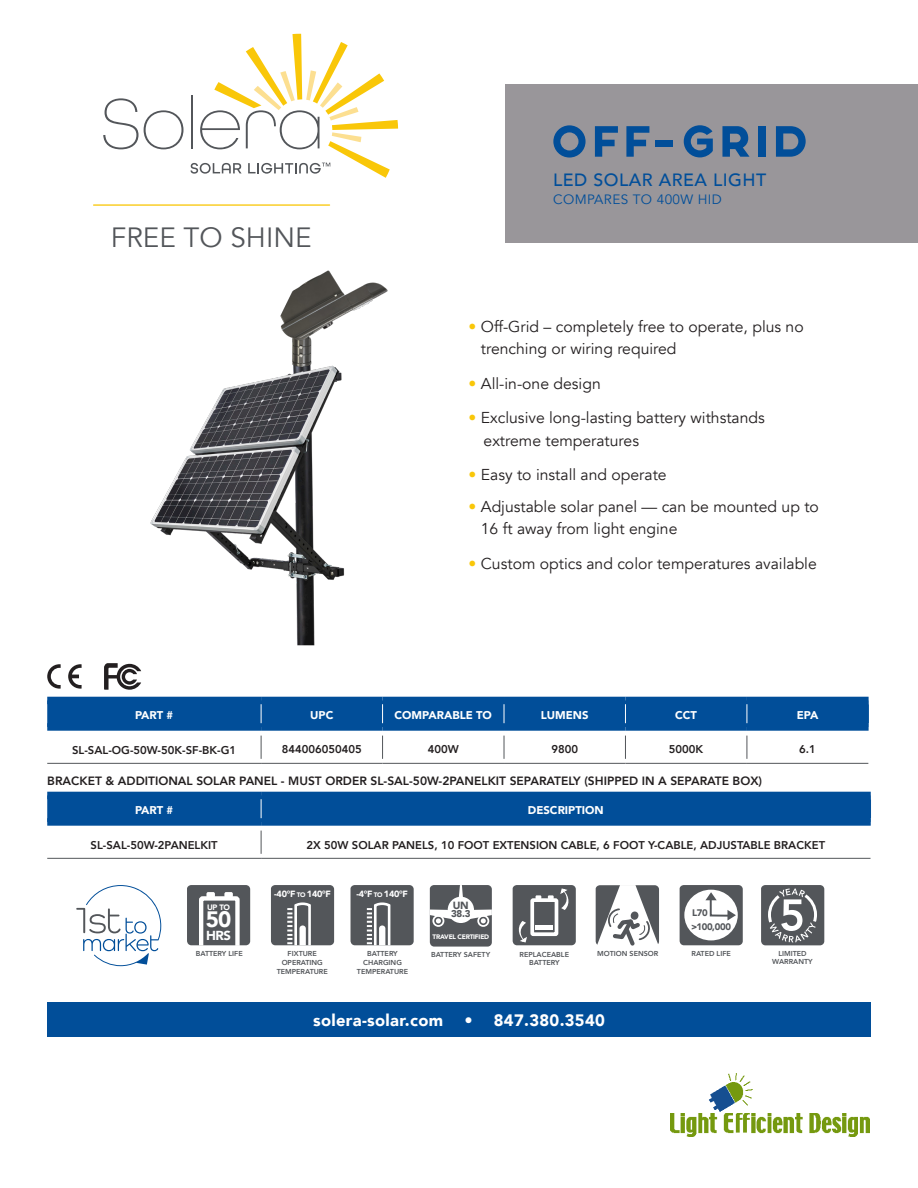
<style>
.page{position:relative;width:918px;height:1188px;background:#fff}
.page>*{position:absolute;margin:0;border:0;box-sizing:border-box;transform-origin:0 0}
.t1{font:27.75px "Avenir";color:#53565a}
.t2{font:900 22.2px "Avenir";color:#fff}
.t3{font:500 17.7px "Avenir";letter-spacing:.03em;color:#014e99}
.t4{font:900 16.5px "Avenir";letter-spacing:.02em;color:#fff}
.t5{font:15.75px/22.5px "Avenir";color:#231f20}
.t6{font:13.5px "Avenir";letter-spacing:.03em;color:#014e99}
.t7{font:900 13.05px "Avenir";color:#fff}
.t8{font:800 12px "Avenir";color:#231f20}
.t9{font:800 11.25px "Avenir";color:#231f20}
.t10{font:900 11.25px "Avenir";color:#fff}
.t11{font:900 10.5px "Avenir";color:#53565a}
.t12{font:900 9.75px "Avenir";color:#53565a}
.t13{font:900 9.45px "Avenir";letter-spacing:-.03em;color:#53565a}
.t14{font:900 9px "Avenir";letter-spacing:-.03em;color:#fff}
.t15{font:900 7.8px "Avenir";color:#fff}
.t16{font:800 7.2px/9.1px "Avenir";color:#53565a;text-align:center}
.t17{font:900 6.45px "Avenir";letter-spacing:-.03em;color:#fff}
.s1{color:#f9c709}
.s2{font-size:6.6px}
</style>
<div class="page">
<div style="left:47px;top:1002px;width:824px;height:34px;background:#014e99"></div>
<hr style="left:47px;top:763px;width:214px;height:1px;background:#53565a">
<hr style="left:261px;top:763px;width:122px;height:1px;background:#53565a">
<hr style="left:383px;top:763px;width:121px;height:1px;background:#53565a">
<hr style="left:504px;top:763px;width:121px;height:1px;background:#53565a">
<hr style="left:625px;top:763px;width:122px;height:1px;background:#53565a">
<hr style="left:747px;top:763px;width:121px;height:1px;background:#53565a">
<div style="left:47px;top:697px;width:214px;height:7px;background:#014e99"></div>
<div style="left:261px;top:697px;width:122px;height:7px;background:#014e99"></div>
<div style="left:383px;top:697px;width:121px;height:7px;background:#014e99"></div>
<div style="left:504px;top:697px;width:121px;height:7px;background:#014e99"></div>
<div style="left:625px;top:697px;width:122px;height:7px;background:#014e99"></div>
<div style="left:747px;top:697px;width:122px;height:7px;background:#014e99"></div>
<div style="left:47px;top:723px;width:214px;height:8px;background:#014e99"></div>
<div style="left:261px;top:723px;width:122px;height:8px;background:#014e99"></div>
<div style="left:383px;top:723px;width:121px;height:8px;background:#014e99"></div>
<div style="left:504px;top:723px;width:121px;height:8px;background:#014e99"></div>
<div style="left:625px;top:723px;width:122px;height:8px;background:#014e99"></div>
<div style="left:747px;top:723px;width:122px;height:8px;background:#014e99"></div>
<svg style="left:261px;top:736px;width:1px;height:23px"></svg>
<svg style="left:382px;top:736px;width:1px;height:23px"></svg>
<svg style="left:504px;top:736px;width:1px;height:23px"></svg>
<svg style="left:625px;top:736px;width:1px;height:23px"></svg>
<svg style="left:747px;top:736px;width:1px;height:23px"></svg>
<div style="left:47px;top:700px;width:822px;height:27px;background:#014e99"></div>
<svg style="left:76px;top:885px;width:85px;height:81px"></svg>
<div style="left:506px;top:84px;width:412px;height:158px;background:#99969a"></div>
<img style="left:671px;top:1074px;width:199px;height:62px">
<svg style="left:553px;top:125px;width:33px;height:33px"></svg>
<svg style="left:595px;top:126px;width:23px;height:31px"></svg>
<svg style="left:626px;top:126px;width:23px;height:31px"></svg>
<div style="left:656px;top:140px;width:17px;height:7px;background:#014e99"></div>
<svg style="left:684px;top:125px;width:29px;height:32px"></svg>
<svg style="left:722px;top:126px;width:28px;height:31px"></svg>
<div style="left:758px;top:126px;width:8px;height:31px;background:#014e99"></div>
<svg style="left:776px;top:126px;width:30px;height:31px"></svg>
<svg style="left:103px;top:98px;width:80px;height:51px"></svg>
<svg style="left:191px;top:34px;width:207px;height:144px"></svg>
<hr style="left:94px;top:204px;width:236px;height:2px;background:#f9c709">
<div style="left:47px;top:792px;width:214px;height:7px;background:#014e99"></div>
<div style="left:261px;top:792px;width:610px;height:7px;background:#014e99"></div>
<div style="left:47px;top:818px;width:214px;height:8px;background:#014e99"></div>
<div style="left:261px;top:818px;width:610px;height:8px;background:#014e99"></div>
<svg style="left:261px;top:831px;width:1px;height:23px"></svg>
<hr style="left:47px;top:858px;width:214px;height:1px;background:#53565a">
<hr style="left:261px;top:858px;width:610px;height:1px;background:#53565a">
<div style="left:47px;top:795px;width:824px;height:27px;background:#014e99"></div>
<svg style="left:104px;top:663px;width:37px;height:27px"></svg>
<svg style="left:47px;top:664px;width:14px;height:25px"></svg>
<svg style="left:68px;top:664px;width:14px;height:25px"></svg>
<svg style="left:187px;top:885px;width:63px;height:61px;background:#6e7074"></svg>
<div style="left:206px;top:892px;width:9px;height:6px;background:#fff;border-radius:2px"></div>
<div style="left:224px;top:892px;width:9px;height:6px;background:#fff;border-radius:2px"></div>
<svg style="left:271px;top:885px;width:63px;height:61px;background:#6a6c70"></svg>
<svg style="left:430px;top:885px;width:62px;height:62px"></svg>
<svg style="left:513px;top:885px;width:63px;height:60px;background:#6f7275"></svg>
<hr style="left:536px;top:926px;width:17px;height:4px;background:#fff">
<svg style="left:596px;top:885px;width:63px;height:61px"></svg>
<svg style="left:680px;top:885px;width:63px;height:60px"></svg>
<svg style="left:761px;top:885px;width:63px;height:60px;background:#747679"></svg>
<svg style="left:351px;top:885px;width:63px;height:61px;background:#6a6d70"></svg>
<img style="left:150px;top:378px;width:195px;height:268px">
<img style="left:275px;top:270px;width:113px;height:108px">
<p class="t1" style="left:111px;top:221px;width:202px">FREE TO SHINE</p>
<p class="t3" style="left:553px;top:165px;width:215px">LED SOLAR AREA LIGHT</p>
<p class="t6" style="left:553px;top:192px;width:170px">COMPARES TO 400W HID</p>
<p class="t5" style="left:481px;top:315px;width:324px;text-indent:-12px"><span class="s1">•</span> Off-Grid – completely free to operate, plus no trenching or wiring required</p>
<p class="t5" style="left:469px;top:372px;width:134px"><span class="s1">•</span> All-in-one design</p>
<p class="t5" style="left:469px;top:407px;width:298px"><span class="s1">•</span> Exclusive long-lasting battery withstands</p>
<p class="t5" style="left:484px;top:429px;width:157px">extreme temperatures</p>
<p class="t5" style="left:469px;top:464px;width:200px"><span class="s1">•</span> Easy to install and operate</p>
<p class="t5" style="left:481px;top:495px;width:340px;text-indent:-12px"><span class="s1">•</span> Adjustable solar panel — can be mounted up to<br>16 ft away from light engine</p>
<p class="t5" style="left:469px;top:552px;width:350px"><span class="s1">•</span> Custom optics and color temperatures available</p>
<p class="t10" style="left:135px;top:705px;width:40px">PART #</p>
<p class="t10" style="left:310px;top:705px;width:25px">UPC</p>
<p class="t10" style="left:395px;top:705px;width:99px">COMPARABLE TO</p>
<p class="t10" style="left:541px;top:705px;width:49px">LUMENS</p>
<p class="t10" style="left:675px;top:705px;width:23px">CCT</p>
<p class="t10" style="left:797px;top:705px;width:23px">EPA</p>
<p class="t9" style="left:72px;top:742px;width:166px">SL-SAL-OG-50W-50K-SF-BK-G1</p>
<p class="t9" style="left:282px;top:740px;width:81px">844006050405</p>
<p class="t9" style="left:428px;top:740px;width:33px">400W</p>
<p class="t9" style="left:551px;top:740px;width:28px">9800</p>
<p class="t9" style="left:669px;top:740px;width:36px">5000K</p>
<p class="t9" style="left:799px;top:740px;width:18px">6.1</p>
<p class="t8" style="left:47px;top:772px;width:716px">BRACKET &amp; ADDITIONAL SOLAR PANEL - MUST ORDER SL-SAL-50W-2PANELKIT SEPARATELY (SHIPPED IN A SEPARATE BOX)</p>
<p class="t10" style="left:135px;top:800px;width:40px">PART #</p>
<p class="t10" style="left:528px;top:800px;width:77px">DESCRIPTION</p>
<p class="t9" style="left:91px;top:837px;width:129px">SL-SAL-50W-2PANELKIT</p>
<p class="t9" style="left:307px;top:837px;width:520px">2X 50W SOLAR PANELS, 10 FOOT EXTENSION CABLE, 6 FOOT Y-CABLE, ADJUSTABLE BRACKET</p>
<p class="t15" style="left:207px;top:900px;width:25px">UP TO</p>
<p class="t2" style="left:206px;top:901px;width:27px">50</p>
<p class="t7" style="left:206px;top:924px;width:27px">HRS</p>
<p class="t16" style="left:196px;top:949px;width:48px">BATTERY LIFE</p>
<p class="t14" style="left:274px;top:886px;width:58px">-40°F <span class="s2">TO</span> 140°F</p>
<p class="t14" style="left:356px;top:886px;width:53px">-4°F <span class="s2">TO</span> 140°F</p>
<p class="t11" style="left:453px;top:896px;width:17px">UN</p>
<p class="t12" style="left:451px;top:906px;width:21px">38.3</p>
<p class="t17" style="left:432px;top:931px;width:58px">TRAVEL CERTIFIED</p>
<p class="t16" style="left:367px;top:949px;width:32px">BATTERY</p>
<p class="t16" style="left:363px;top:958px;width:40px">CHARGING</p>
<p class="t16" style="left:357px;top:967px;width:53px">TEMPERATURE</p>
<p class="t16" style="left:277px;top:949px;width:53px">FIXTURE<br>OPERATING<br>TEMPERATURE</p>
<p class="t16" style="left:431px;top:950px;width:61px">BATTERY SAFETY</p>
<p class="t13" style="left:692px;top:905px;width:17px">L70</p>
<p class="t13" style="left:691px;top:919px;width:41px">&gt;100,000</p>
<p class="t16" style="left:520px;top:951px;width:51px;line-height:7.8px">REPLACEABLE<br>BATTERY</p>
<p class="t16" style="left:597px;top:949px;width:63px">MOTION SENSOR</p>
<p class="t16" style="left:692px;top:949px;width:41px">RATED LIFE</p>
<p class="t4" style="left:313px;top:1006px;width:132px">solera-solar.com</p>
<p class="t4" style="left:464px;top:1006px;width:142px">• 847.380.3540</p>
<p class="t16" style="left:772px;top:950px;width:42px;line-height:7.8px">LIMITED<br>WARRANTY</p>
</div>
